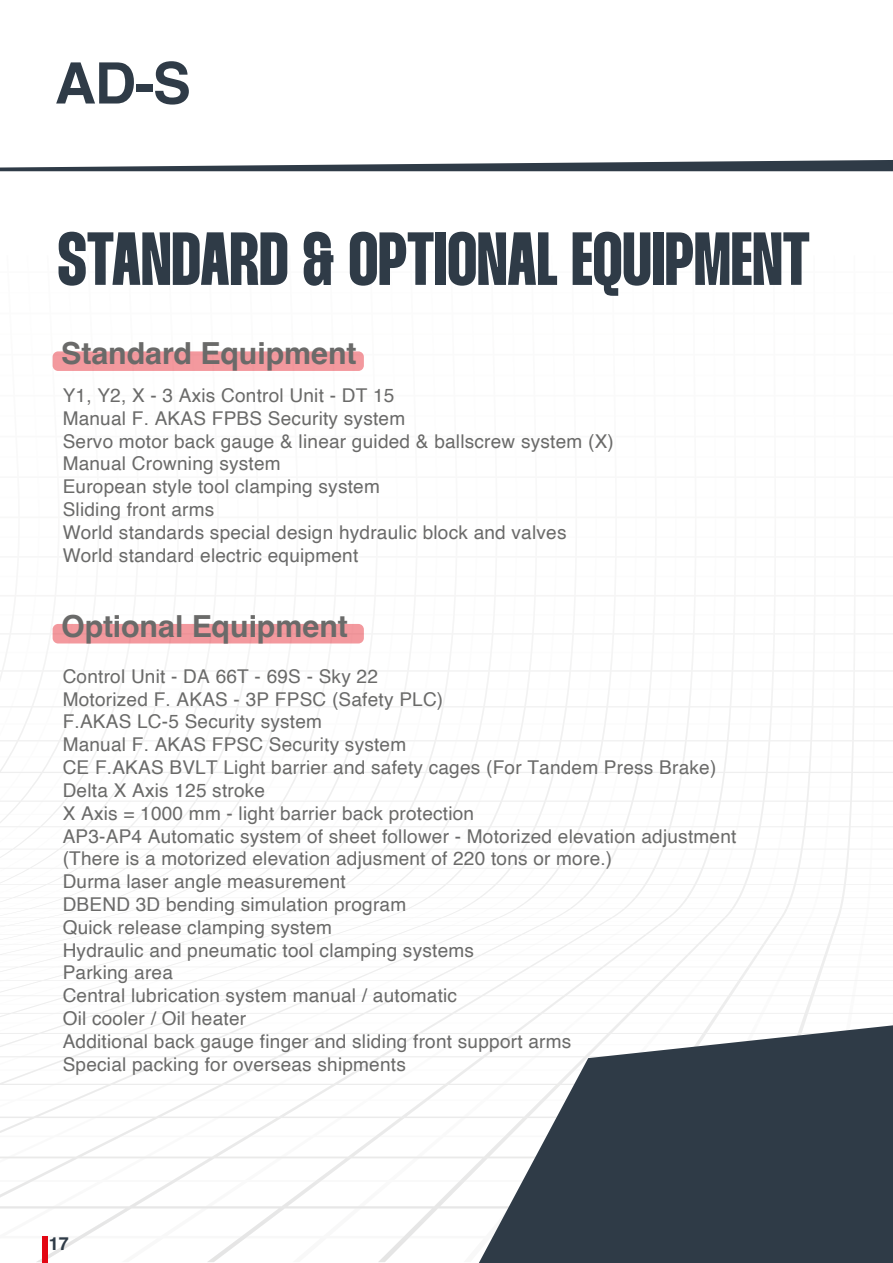
<style>
.page{position:relative;width:893px;height:1263px;background:#fff}
.page>*{position:absolute;margin:0;border:0;box-sizing:border-box;transform-origin:0 0}
.t1{font:75px "Thunder Bold LC";color:#2f3b47}
.t2{font:700 57.15px "Helvetica";color:#2f3b47}
.t3{font:700 30.45px "Helvetica";color:#6a6a69}
.t4{font:19.05px/22.8px "Helvetica";letter-spacing:.01em;color:#6a6a69}
.t5{font:700 18px "Helvetica";color:#2f3b47}
</style>
<div class="page">
<div style="left:42px;top:1237px;width:6px;height:26px;background:#e30613"></div>
<svg style="left:0;top:160px;width:893px;height:11px"></svg>
<div style="left:53px;top:351px;width:311px;height:20px;background:#f3999e;border-radius:6px"></div>
<div style="left:53px;top:624px;width:311px;height:19px;background:#f3999e;border-radius:6px"></div>
<svg style="left:479px;top:1025px;width:414px;height:238px;fill:#2f3b47"></svg>
<h2 class="t2" style="left:55px;top:49px;width:138px">AD-S</h2>
<h1 class="t1" style="left:57px;top:218px;width:754px">STANDARD &amp; OPTIONAL EQUIPMENT</h1>
<h3 class="t3" style="left:61px;top:335px;width:297px">Standard Equipment</h3>
<p class="t4" style="left:63px;top:384px;width:553px">Y1, Y2, X - 3 Axis Control Unit - DT 15<br>Manual F. AKAS FPBS Security system<br>Servo motor back gauge &amp; linear guided &amp; ballscrew system (X)<br>Manual Crowning system<br>European style tool clamping system<br>Sliding front arms<br>World standards special design hydraulic block and valves World standard electric equipment</p>
<h3 class="t3" style="left:61px;top:608px;width:288px">Optional Equipment</h3>
<p class="t4" style="left:63px;top:665px;width:675px">Control Unit - DA 66T - 69S - Sky 22<br>Motorized F. AKAS - 3P FPSC (Safety PLC)<br>F.AKAS LC-5 Security system<br>Manual F. AKAS FPSC Security system<br>CE F.AKAS BVLT Light barrier and safety cages (For Tandem Press Brake)<br>Delta X Axis 125 stroke<br>X Axis = 1000 mm - light barrier back protection<br>AP3-AP4 Automatic system of sheet follower - Motorized elevation adjustment (There is a motorized elevation adjusment of 220 tons or more.)<br>Durma laser angle measurement<br>DBEND 3D bending simulation program<br>Quick release clamping system<br>Hydraulic and pneumatic tool clamping systems<br>Parking area<br>Central lubrication system manual / automatic<br>Oil cooler / Oil heater<br>Additional back gauge finger and sliding front support arms<br>Special packing for overseas shipments</p>
<p class="t5" style="left:49px;top:1232px;width:22px">17</p>
</div>
